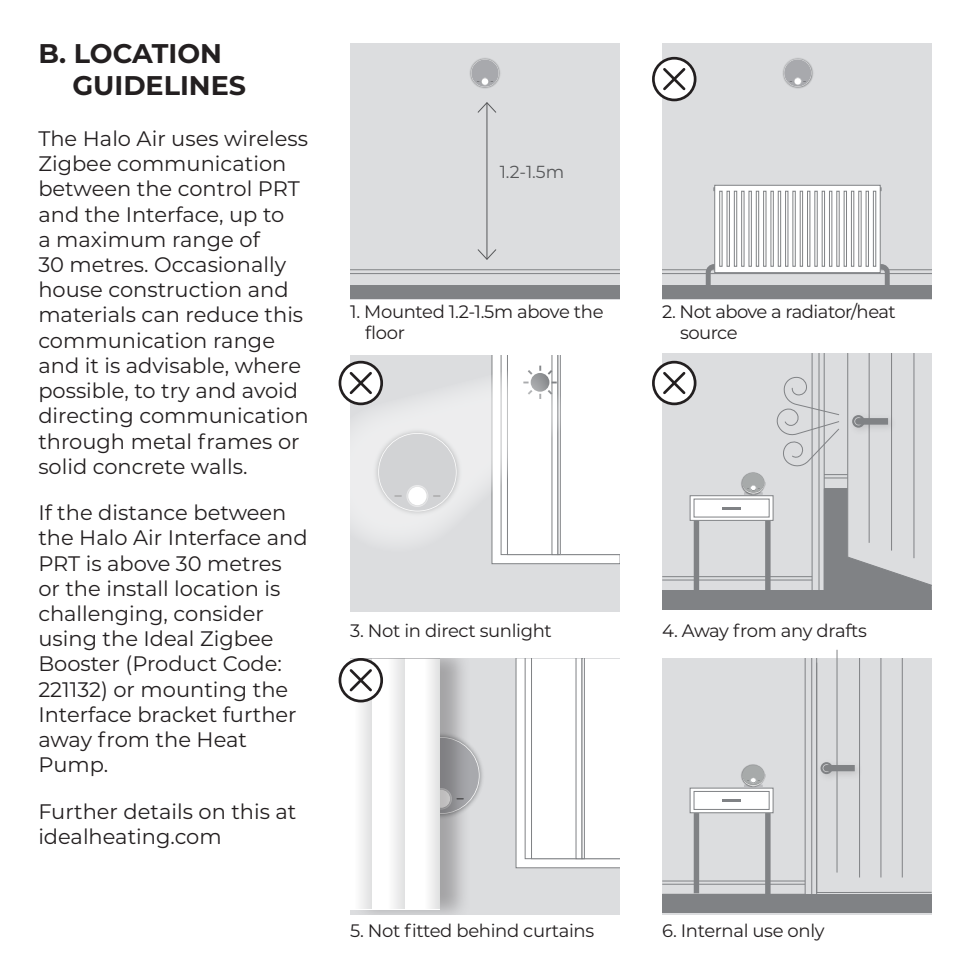
<style>
.page{position:relative;width:970px;height:977px;background:#fff}
.page>*{position:absolute;margin:0;border:0;box-sizing:border-box;transform-origin:0 0}
.t1{font:700 27px/32.4px "Montserrat";color:#231f20}
.Body_text{font:21px/25.2px "Montserrat";color:#231f20}
.t2{font:18px/21.6px "Montserrat";letter-spacing:-.02em;color:#231f20}
.t3{font:17.4px "Montserrat";color:#57585a}
</style>
<div class="page">
<div style="left:350px;top:43px;width:269px;height:256px;background:#dcdddf"></div>
<div style="left:350px;top:285px;width:269px;height:14px;background:#808285"></div>
<hr style="left:350px;top:273px;width:269px;height:1px;background:#808285">
<hr style="left:350px;top:269px;width:269px;height:1px;background:#808285">
<div style="left:662px;top:43px;width:269px;height:256px;background:#dcdddf"></div>
<div style="left:662px;top:285px;width:269px;height:14px;background:#808285"></div>
<hr style="left:662px;top:273px;width:269px;height:1px;background:#808285">
<hr style="left:662px;top:269px;width:269px;height:1px;background:#808285">
<hr style="left:486px;top:103px;width:1px;height:156px;background:#57585a">
<svg style="left:477px;top:102px;width:20px;height:12px"></svg>
<svg style="left:477px;top:248px;width:20px;height:12px"></svg>
<img style="left:470px;top:58px;width:30px;height:31px">
<svg style="left:471px;top:59px;width:28px;height:28px"></svg>
<div style="left:471px;top:60px;width:27px;height:27px;background:#a8a9ad;border-radius:50%"></div>
<svg style="left:477px;top:77px;width:16px;height:9px"></svg>
<div style="left:482px;top:78px;width:6px;height:7px;background:#fff;border-radius:50%"></div>
<img style="left:783px;top:58px;width:30px;height:31px">
<svg style="left:784px;top:59px;width:27px;height:28px"></svg>
<div style="left:784px;top:59px;width:27px;height:27px;background:#a8a9ad;border-radius:50%"></div>
<svg style="left:789px;top:77px;width:17px;height:8px"></svg>
<div style="left:794px;top:78px;width:7px;height:7px;background:#fff;border-radius:50%"></div>
<svg style="left:880px;top:262px;width:12px;height:23px"></svg>
<svg style="left:703px;top:264px;width:11px;height:21px"></svg>
<svg style="left:714px;top:185px;width:166px;height:88px;background:#eaebeb"></svg>
<div style="left:719px;top:191px;width:3px;height:76px;border:1px solid #808285"></div>
<div style="left:778px;top:191px;width:3px;height:76px;border:1px solid #808285"></div>
<div style="left:836px;top:191px;width:3px;height:76px;border:1px solid #808285"></div>
<div style="left:748px;top:191px;width:3px;height:76px;border:1px solid #808285"></div>
<div style="left:807px;top:191px;width:3px;height:76px;border:1px solid #808285"></div>
<div style="left:865px;top:191px;width:3px;height:76px;border:1px solid #808285"></div>
<div style="left:734px;top:191px;width:3px;height:76px;border:1px solid #808285"></div>
<div style="left:792px;top:191px;width:3px;height:76px;border:1px solid #808285"></div>
<div style="left:851px;top:191px;width:3px;height:76px;border:1px solid #808285"></div>
<div style="left:763px;top:191px;width:3px;height:76px;border:1px solid #808285"></div>
<div style="left:821px;top:191px;width:3px;height:76px;border:1px solid #808285"></div>
<div style="left:785px;top:191px;width:3px;height:76px;border:1px solid #808285"></div>
<div style="left:843px;top:191px;width:3px;height:76px;border:1px solid #808285"></div>
<div style="left:756px;top:191px;width:3px;height:76px;border:1px solid #808285"></div>
<div style="left:814px;top:191px;width:3px;height:76px;border:1px solid #808285"></div>
<div style="left:873px;top:191px;width:3px;height:76px;border:1px solid #808285"></div>
<div style="left:741px;top:191px;width:3px;height:76px;border:1px solid #808285"></div>
<div style="left:800px;top:191px;width:3px;height:76px;border:1px solid #808285"></div>
<div style="left:858px;top:191px;width:3px;height:76px;border:1px solid #808285"></div>
<div style="left:770px;top:191px;width:3px;height:76px;border:1px solid #808285"></div>
<div style="left:829px;top:191px;width:3px;height:76px;border:1px solid #808285"></div>
<div style="left:350px;top:355px;width:269px;height:256px;background:#dcdddf"></div>
<div style="left:662px;top:353px;width:269px;height:256px;background:#dcdddf"></div>
<div style="left:662px;top:590px;width:269px;height:19px;background:#808285"></div>
<hr style="left:662px;top:579px;width:150px;height:1px;background:#808285">
<hr style="left:662px;top:576px;width:150px;height:1px;background:#808285">
<svg style="left:775px;top:353px;width:156px;height:237px"></svg>
<div style="left:662px;top:658px;width:269px;height:256px;background:#dcdddf"></div>
<svg style="left:804px;top:658px;width:127px;height:236px"></svg>
<div style="left:662px;top:894px;width:269px;height:19px;background:#808285"></div>
<hr style="left:662px;top:883px;width:143px;height:2px;background:#808285">
<hr style="left:662px;top:880px;width:143px;height:1px;background:#808285">
<div style="left:492px;top:355px;width:127px;height:209px;background:#fff"></div>
<svg style="left:342px;top:359px;width:230px;height:199px"></svg>
<div style="left:350px;top:659px;width:269px;height:256px;background:#dcdddf"></div>
<img style="left:472px;top:748px;width:11px;height:55px">
<div style="left:403px;top:738px;width:76px;height:75px;background:#a8a9ad;border-radius:50%"></div>
<div style="left:351px;top:659px;width:121px;height:256px;background:#231f20;opacity:.3"></div>
<div style="left:350px;top:659px;width:90px;height:250px;background:#fff"></div>
<div style="left:383px;top:659px;width:22px;height:249px;background:linear-gradient(to right,#fff,#e3e3e4)"></div>
<svg style="left:430px;top:659px;width:10px;height:249px;fill:#e9e9ea"></svg>
<div style="left:350px;top:659px;width:22px;height:249px;background:linear-gradient(to right,#fff,#e2e2e3)"></div>
<svg style="left:516px;top:659px;width:103px;height:209px;background:#f6f7f7"></svg>
<svg style="left:689px;top:495px;width:84px;height:26px"></svg>
<div style="left:689px;top:788px;width:84px;height:25px;background:#fff;border:1px solid #808285"></div>
<div style="left:693px;top:499px;width:76px;height:18px;background:#fff;border:1px solid #808285"></div>
<div style="left:693px;top:791px;width:76px;height:19px;background:#fff;border:1px solid #808285"></div>
<svg style="left:722px;top:507px;width:18px;height:2px"></svg>
<svg style="left:722px;top:799px;width:18px;height:2px"></svg>
<div style="left:765px;top:521px;width:5px;height:75px;background:#808285"></div>
<div style="left:765px;top:813px;width:5px;height:85px;background:#808285"></div>
<div style="left:693px;top:521px;width:6px;height:75px;background:#808285"></div>
<div style="left:693px;top:813px;width:6px;height:80px;background:#808285"></div>
<hr style="left:836px;top:650px;width:1px;height:222px;background:#808285">
<img style="left:741px;top:472px;width:25px;height:23px">
<div style="left:742px;top:473px;width:22px;height:19px;background:#a7aaaa;border-radius:50%"></div>
<svg style="left:744px;top:485px;width:18px;height:11px"></svg>
<img style="left:741px;top:764px;width:25px;height:24px">
<div style="left:742px;top:765px;width:22px;height:21px;background:#aeb0b1;border-radius:50%"></div>
<div style="left:742px;top:765px;width:22px;height:20px;background:#a7aaaa;border-radius:50%"></div>
<svg style="left:744px;top:777px;width:18px;height:11px"></svg>
<svg style="left:340px;top:659px;width:42px;height:42px"></svg>
<div style="left:338px;top:658px;width:45px;height:44px;border:3px solid #231f20;border-radius:50%"></div>
<svg style="left:347px;top:666px;width:27px;height:28px"></svg>
<svg style="left:340px;top:362px;width:42px;height:42px"></svg>
<div style="left:338px;top:361px;width:45px;height:44px;border:3px solid #231f20;border-radius:50%"></div>
<svg style="left:347px;top:369px;width:27px;height:28px"></svg>
<svg style="left:653px;top:362px;width:42px;height:42px"></svg>
<div style="left:652px;top:361px;width:44px;height:44px;border:3px solid #231f20;border-radius:50%"></div>
<svg style="left:660px;top:369px;width:28px;height:28px"></svg>
<svg style="left:653px;top:58px;width:42px;height:42px"></svg>
<div style="left:652px;top:57px;width:44px;height:44px;border:3px solid #231f20;border-radius:50%"></div>
<svg style="left:660px;top:65px;width:28px;height:28px"></svg>
<p class="t1" style="left:72px;top:36px;width:175px;text-indent:-34px">B. LOCATION<br>GUIDELINES</p>
<p class="Body_text" style="left:38px;top:125px;width:272px">The Halo Air uses wireless<br>Zigbee communication between the control PRT and the Interface, up to<br>a maximum range of<br>30 metres. Occasionally house construction and materials can reduce this communication range and it is advisable, where possible, to try and avoid directing communication through metal frames or solid concrete walls.</p>
<p class="Body_text" style="left:38px;top:499px;width:271px">If the distance between the Halo Air Interface and<br>PRT is above 30 metres or the install location is challenging, consider using the Ideal Zigbee<br>Booster (Product Code:<br>221132) or mounting the<br>Interface bracket further away from the Heat<br>Pump.</p>
<p class="Body_text" style="left:38px;top:798px;width:260px">Further details on this at idealheating.com</p>
<p class="t3" style="left:499px;top:160px;width:66px">1.2-1.5m</p>
<p class="t2" style="left:365px;top:300px;width:240px;text-indent:-15px">1. Mounted 1.2-1.5m above the floor</p>
<p class="t2" style="left:680px;top:300px;width:217px;text-indent:-18px">2. Not above a radiator/heat source</p>
<p class="t2" style="left:350px;top:619px;width:203px">3. Not in direct sunlight</p>
<p class="t2" style="left:662px;top:619px;width:206px">4. Away from any drafts</p>
<p class="t2" style="left:350px;top:919px;width:245px">5. Not fitted behind curtains</p>
<p class="t2" style="left:662px;top:919px;width:164px">6. Internal use only</p>
</div>
